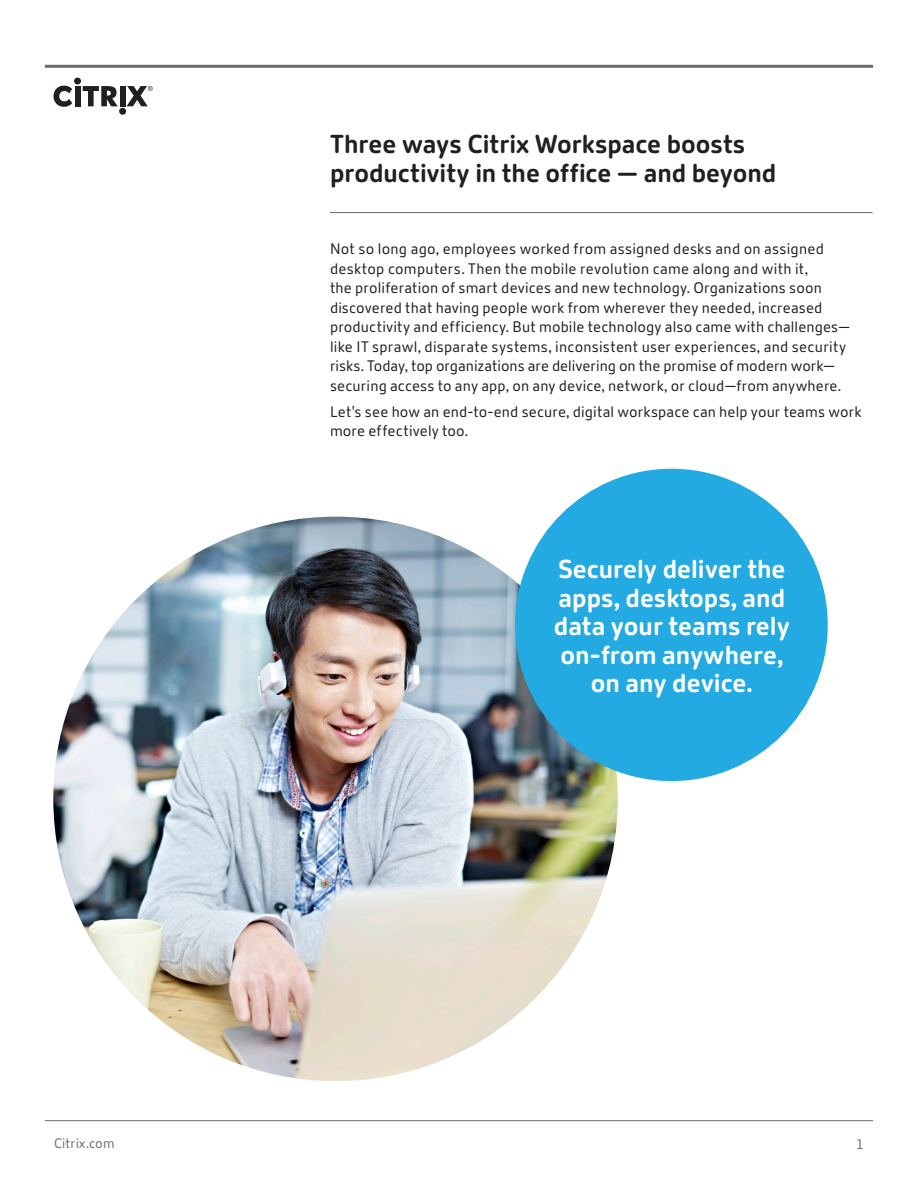
<style>
.page{position:relative;width:918px;height:1188px;background:#fff}
.page>*{position:absolute;margin:0;border:0;box-sizing:border-box;transform-origin:0 0}
.SubTitle_C_-_White{font:700 25.5px/28.5px "Citrix New Sans";color:#fff;text-align:center}
.HeadlineIntro_-_100k{font:700 25.5px/28.5px "Citrix New Sans";color:#231f20}
.BodyText_-_100k_-_10{font:15px/19.5px "Citrix New Sans";letter-spacing:.01em;color:#231f20}
.t1{font:13.5px "Citrix New Sans";letter-spacing:.005em;color:#6c6d70}
</style>
<div class="page">
<hr style="left:45px;top:65px;width:828px;height:3px;background:#6c6d70">
<div style="left:74px;top:78px;width:7px;height:7px;background:#231f20;border-radius:50%"></div>
<div style="left:75px;top:86px;width:5px;height:20px;background:#231f20"></div>
<div style="left:119px;top:108px;width:7px;height:7px;background:#231f20;border-radius:50%"></div>
<div style="left:120px;top:86px;width:5px;height:20px;background:#231f20"></div>
<svg style="left:53px;top:86px;width:19px;height:21px"></svg>
<svg style="left:83px;top:86px;width:35px;height:20px"></svg>
<svg style="left:127px;top:86px;width:26px;height:20px"></svg>
<hr style="left:45px;top:1120px;width:828px;height:1px;background:#6c6d70">
<hr style="left:330px;top:212px;width:543px;height:1px;background:#6c6d70">
<img style="left:53px;top:517px;width:565px;height:564px;border-radius:282px">
<div style="left:515px;top:469px;width:313px;height:312px;background:#23aae2;border-radius:50%"></div>
<p class="HeadlineIntro_-_100k" style="left:330px;top:131px;width:448px">Three ways Citrix Workspace boosts productivity in the office — and beyond</p>
<p class="BodyText_-_100k_-_10" style="left:330px;top:239px;width:522px">Not so long ago, employees worked from assigned desks and on assigned desktop computers. Then the mobile revolution came along and with it,<br>the proliferation of smart devices and new technology. Organizations soon discovered that having people work from wherever they needed, increased productivity and efficiency. But mobile technology also came with challenges— like IT sprawl, disparate systems, inconsistent user experiences, and security risks. Today, top organizations are delivering on the promise of modern work— securing access to any app, on any device, network, or cloud—from anywhere.</p>
<p class="BodyText_-_100k_-_10" style="left:330px;top:402px;width:533px">Let's see how an end-to-end secure, digital workspace can help your teams work more effectively too.</p>
<p class="SubTitle_C_-_White" style="left:554px;top:555px;width:238px">Securely deliver the apps, desktops, and data your teams rely on-from anywhere, on any device.</p>
<p class="t1" style="left:54px;top:1136px;width:62px">Citrix.com</p>
<p class="t1" style="left:856px;top:1137px;width:9px">1</p>
</div>
